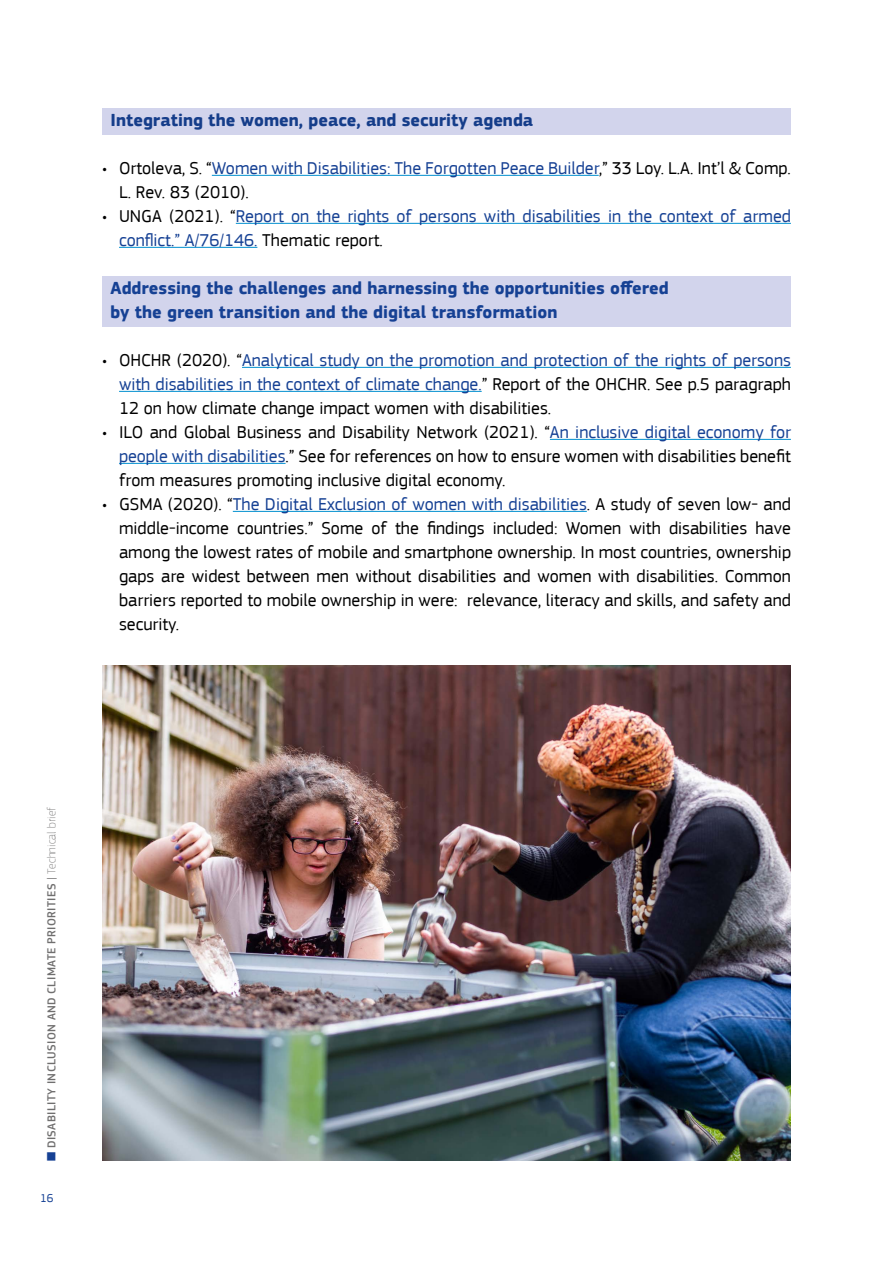
<style>
.page{position:relative;width:893px;height:1263px;background:#fff}
.page>*{position:absolute;margin:0;border:0;box-sizing:border-box;transform-origin:0 0}
.Bodytext_BULLETS_aligne_gche{font:18px/24px "EC Square Sans Pro";color:#000;text-align:justify}
.Bodytext_BULLETS_aligne_gche-2{font:18px/24px "EC Square Sans Pro";color:#164194}
.SST_bleu_sur_fond_bleu{font:700 18px/24px "EC Square Sans Pro";color:#164194}
.SST_bleu_sur_fond_bleu-2{font:700 18px "EC Square Sans Pro";color:#153d8a}
.t1{font:500 12px "EC Square Sans Pro";letter-spacing:.03em;color:#706f6f}
.t2{font:12px "EC Square Sans Pro";color:#164194}
.s1{color:#164194}
.s2{color:#000}
.s3{font-weight:400}
.s4{font-weight:100}
</style>
<div class="page">
<div style="left:102px;top:108px;width:689px;height:27px;background:#d2d4ec"></div>
<hr style="left:212px;top:175px;width:387px;height:1px;background:#008fcf">
<hr style="left:236px;top:223px;width:555px;height:1px;background:#008fcf">
<hr style="left:119px;top:247px;width:138px;height:1px;background:#008fcf">
<div style="left:102px;top:276px;width:689px;height:51px;background:#d2d4ec"></div>
<hr style="left:242px;top:367px;width:549px;height:1px;background:#008fcf">
<hr style="left:119px;top:391px;width:363px;height:1px;background:#008fcf">
<hr style="left:550px;top:439px;width:241px;height:1px;background:#008fcf">
<hr style="left:119px;top:463px;width:167px;height:1px;background:#008fcf">
<hr style="left:233px;top:511px;width:354px;height:1px;background:#008fcf">
<img style="left:102px;top:665px;width:689px;height:496px">
<p class="SST_bleu_sur_fond_bleu-2" style="left:111px;top:109px;width:424px">Integrating the women, peace, and security agenda</p>
<p class="Bodytext_BULLETS_aligne_gche" style="left:119px;top:156px;width:673px;text-indent:-17px">• Ortoleva, S. “<span class="s1">Women with Disabilities: The Forgotten Peace Builder</span>,” 33 Loy. L.A. Int’l &amp; Comp.<br>L. Rev. 83 (2010).</p>
<p class="Bodytext_BULLETS_aligne_gche-2" style="left:119px;top:204px;width:673px;text-indent:-17px"><span class="s2">• UNGA (2021). “</span>Report on the rights of persons with disabilities in the context of armed conflict.” A/76/146. <span class="s2">Thematic report.</span></p>
<p class="SST_bleu_sur_fond_bleu" style="left:111px;top:277px;width:560px">Addressing the challenges and harnessing the opportunities offered by the green transition and the digital transformation</p>
<p class="Bodytext_BULLETS_aligne_gche-2" style="left:119px;top:348px;width:673px;text-align:justify;text-indent:-17px"><span class="s2">• OHCHR (2020). “</span>Analytical study on the promotion and protection of the rights of persons with disabilities in the context of climate change.<span class="s2">” Report of the OHCHR. See p.5 paragraph 12 on how climate change impact women with disabilities.</span></p>
<p class="Bodytext_BULLETS_aligne_gche" style="left:119px;top:420px;width:673px;text-indent:-17px">• ILO and Global Business and Disability Network (2021). “<span class="s1">An inclusive digital economy for people with disabilities</span>.” See for references on how to ensure women with disabilities benefit from measures promoting inclusive digital economy.</p>
<p class="Bodytext_BULLETS_aligne_gche" style="left:119px;top:492px;width:673px;text-indent:-17px">• GSMA (2020). “<span class="s1">The Digital Exclusion of women with disabilities</span>. A study of seven low- and middle-income countries.” Some of the findings included: Women with disabilities have among the lowest rates of mobile and smartphone ownership. In most countries, ownership gaps are widest between men without disabilities and women with disabilities. Common barriers reported to mobile ownership in were: relevance, literacy and skills, and safety and security.</p>
<p class="t1" style="left:45px;top:1161px;width:356px;rotate:-90deg"><span class="s1">■</span> DISABILITY INCLUSION AND CLIMATE PRIORITIES <span class="s3">|</span> <span class="s4">Technical brief</span></p>
<p class="t2" style="left:40px;top:1191px;width:15px">16</p>
</div>
